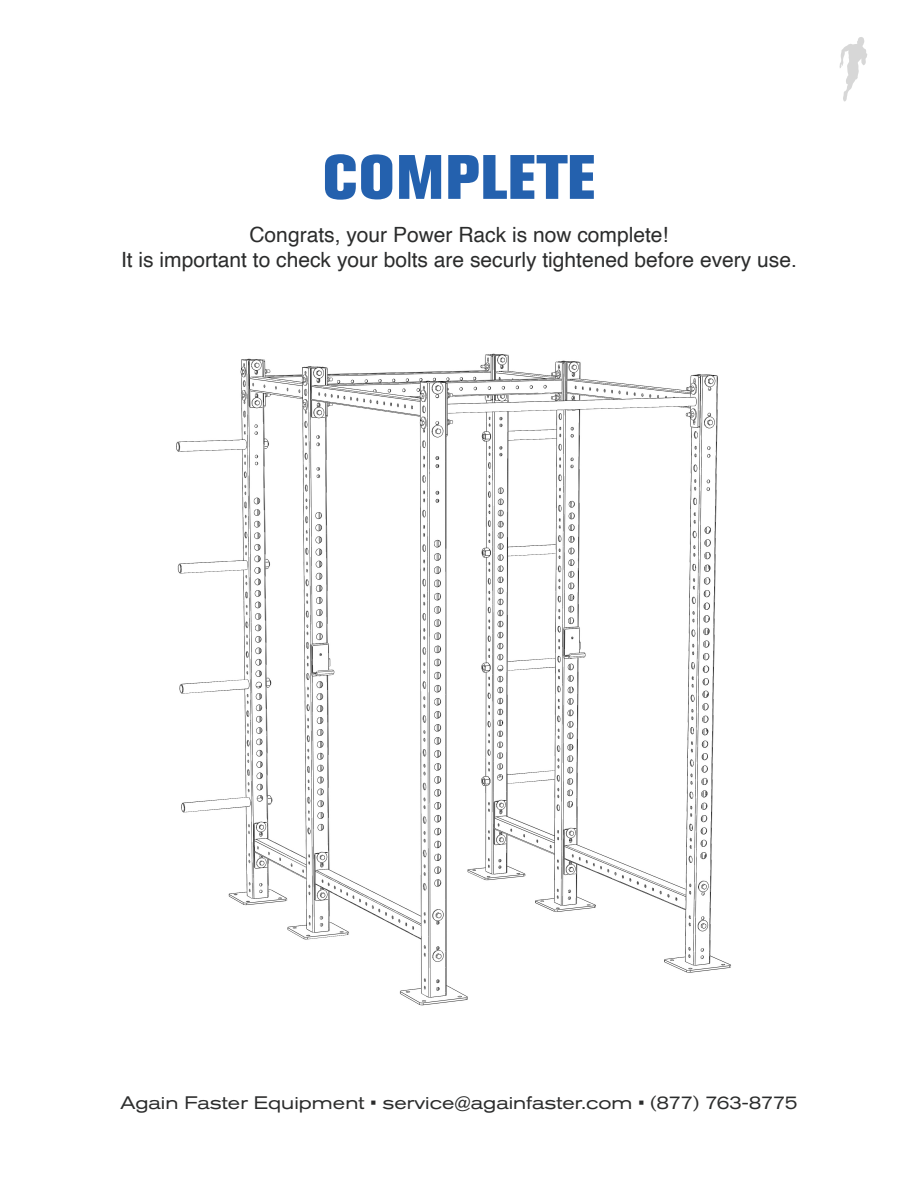
<style>
.page{position:relative;width:918px;height:1188px;background:#fff}
.page>*{position:absolute;margin:0;border:0;box-sizing:border-box;transform-origin:0 0}
.t1{font:800 62.1px "Akzidenz Grotesk Pro";letter-spacing:.02em;color:#2461ae}
.t2{font:21px/25.2px "Helvetica";color:#2b2c2c;text-align:center}
.t3{font:expanded 18px "Akzidenz Grotesk Pro";color:#2b2c2c}
</style>
<div class="page">
<svg style="left:840px;top:37px;width:27px;height:64px"></svg>
<img style="left:176px;top:353px;width:555px;height:653px">
<h1 class="t1" style="left:323px;top:137px;width:273px">COMPLETE</h1>
<p class="t2" style="left:121px;top:223px;width:677px">Congrats, your Power Rack is now complete!<br>It is important to check your bolts are securly tightened before every use.</p>
<p class="t3" style="left:120px;top:1091px;width:679px">Again Faster Equipment • service@againfaster.com • (877) 763-8775</p>
</div>
